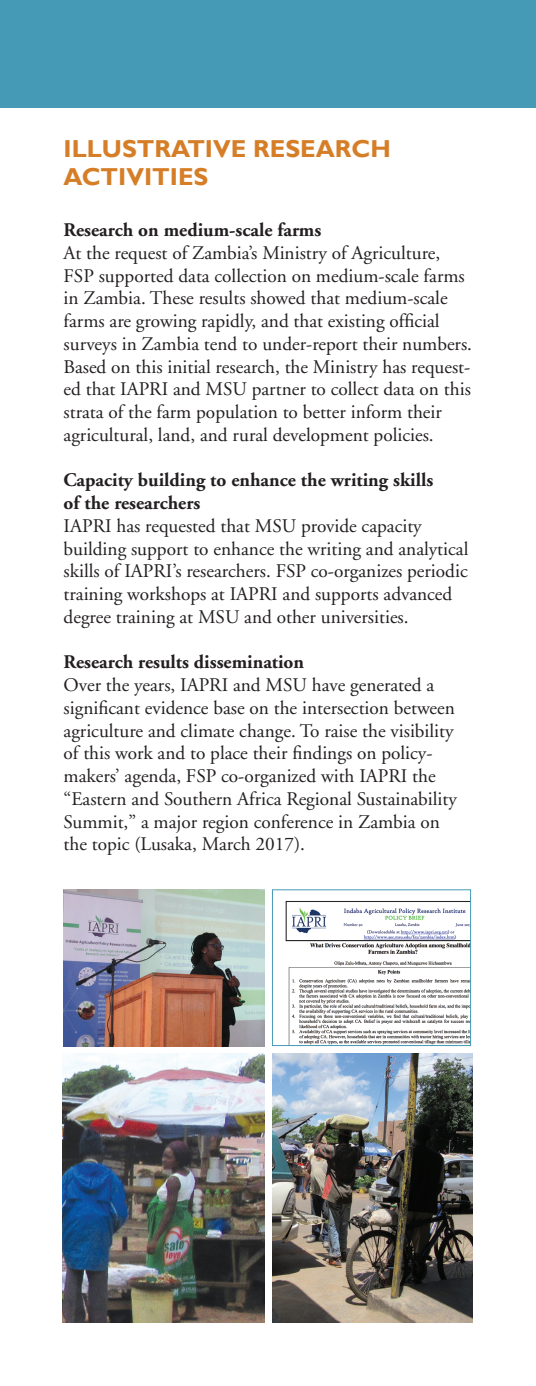
<style>
.page{position:relative;width:536px;height:1386px;background:#fff}
.page>*{position:absolute;margin:0;border:0;box-sizing:border-box;transform-origin:0 0}
.t1{font:700 24.5px/28px "Gill Sans";color:#d57e27}
.t2{font:19.25px/22.8px "Adobe Garamond";color:#231f20}
.t3{font:700 19.25px/22.8px "Adobe Garamond";color:#231f20}
</style>
<div class="page">
<div style="left:0;top:0;width:536px;height:107px;background:#459ab5"></div>
<img style="left:63px;top:890px;width:202px;height:156px">
<img style="left:62px;top:1053px;width:203px;height:269px">
<img style="left:285px;top:901px;width:183px;height:143px">
<div style="left:272px;top:890px;width:198px;height:156px;border:1px solid #459ab5"></div>
<img style="left:272px;top:1053px;width:200px;height:269px">
<p class="t1" style="left:64px;top:136px;width:328px">ILLUSTRATIVE RESEARCH<br>ACTIVITIES</p>
<p class="t3" style="left:64px;top:219px;width:259px">Research on medium-scale farms</p>
<p class="t2" style="left:64px;top:242px;width:410px">At the request of Zambia’s Ministry of Agriculture, FSP supported data collection on medium-scale farms in Zambia. These results showed that medium-scale farms are growing rapidly, and that existing official surveys in Zambia tend to under-report their numbers.<br>Based on this initial research, the Ministry has request&shy;ed that IAPRI and MSU partner to collect data on this strata of the farm population to better inform their agricultural, land, and rural development policies.</p>
<p class="t3" style="left:64px;top:469px;width:371px">Capacity building to enhance the writing skills of the researchers</p>
<p class="t2" style="left:64px;top:515px;width:406px">IAPRI has requested that MSU provide capacity building support to enhance the writing and analytical skills of IAPRI’s researchers. FSP co-organizes periodic training workshops at IAPRI and supports advanced degree training at MSU and other universities.</p>
<p class="t3" style="left:64px;top:651px;width:242px">Research results dissemination</p>
<p class="t2" style="left:64px;top:674px;width:395px">Over the years, IAPRI and MSU have generated a significant evidence base on the intersection between agriculture and climate change. To raise the visibility of this work and to place their findings on policy&shy;makers’ agenda, FSP co-organized with IAPRI the “Eastern and Southern Africa Regional Sustainability Summit,” a major region conference in Zambia on the topic (Lusaka, March 2017).</p>
</div>
